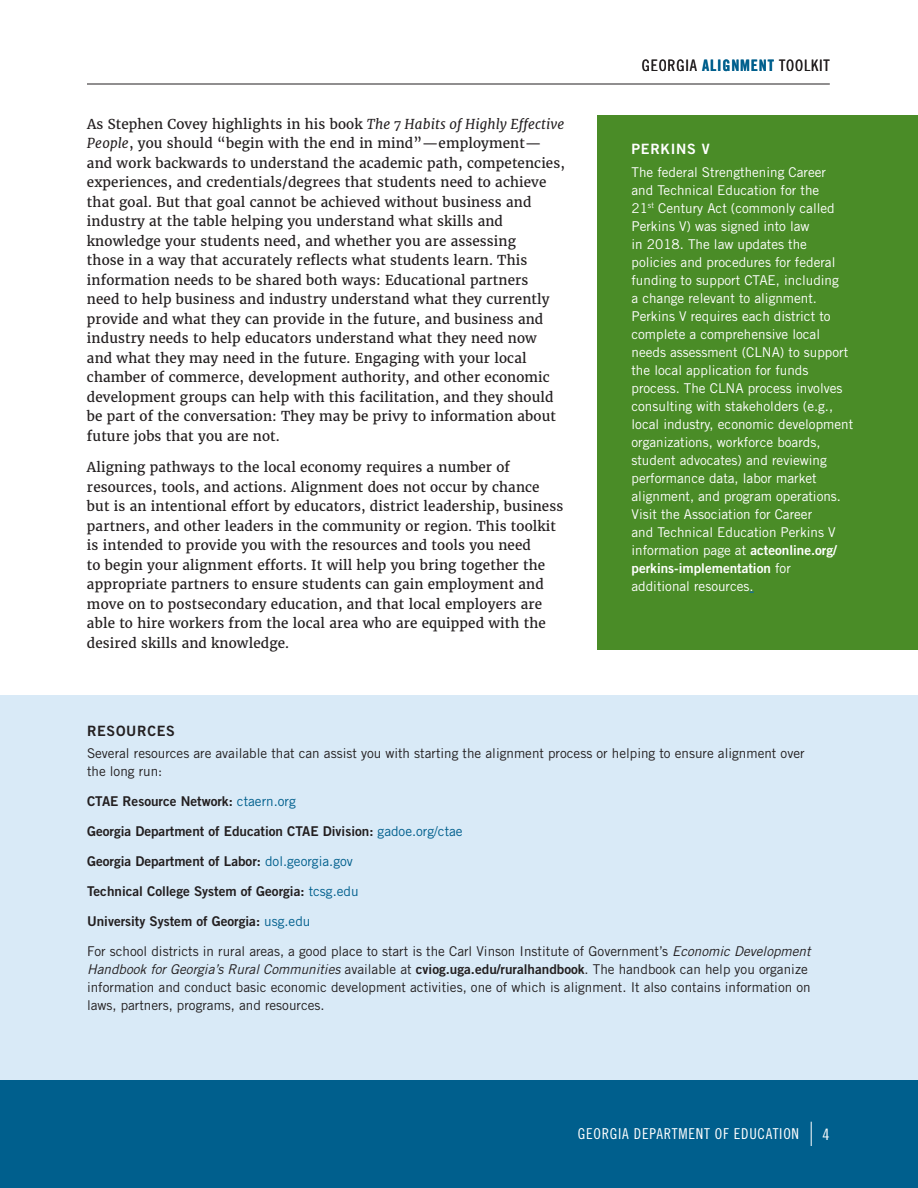
<style>
.page{position:relative;width:918px;height:1188px;background:#fff}
.page>*{position:absolute;margin:0;border:0;box-sizing:border-box;transform-origin:0 0}
.t1{font:15.75px "Trade Gothic LT Std Cn 18";letter-spacing:.05em;color:#231f20}
.t2{font:15.75px "Trade Gothic LT Std Cn 18";color:#fff}
.t3{font:15px "Trade Gothic LT Std Cn 18";letter-spacing:.05em;color:#fff}
.t4{font:14.25px "Trade Gothic LT Std Bd 2";letter-spacing:.05em;color:#231f20}
.t5{font:14.25px "Trade Gothic LT Std Bd 2";letter-spacing:.05em;color:#fff}
.t6{font:13.5px/19.5px "Merriweather";letter-spacing:.01em;color:#231f20}
.Sidebar_text{font:13.5px/18px "Trade Gothic LT Std";color:#fff}
.Sidebar_text-2{font:13.5px/18px "Trade Gothic LT Std";color:#231f20}
.Sidebar_text-3{font:13.5px "Trade Gothic LT Std Bd 2";color:#231f20}
.s1{font-style:italic}
.s2{font-family:"Trade Gothic LT Std Bd Cn 20";color:#005f8d}
.s3{font-family:"Trade Gothic LT Std Bd 2"}
.s4{font-family:"Trade Gothic LT Std";color:#005f8d}
</style>
<div class="page">
<div style="left:0;top:1080px;width:918px;height:108px;background:#005f8d"></div>
<hr style="left:87px;top:84px;width:743px;height:1px;background:#231f20">
<div style="left:598px;top:116px;width:320px;height:534px;background:#4a8c27"></div>
<div style="left:0;top:695px;width:918px;height:384px;background:#d9eaf7"></div>
<svg style="left:811px;top:1122px;width:1px;height:24px"></svg>
<p class="t6" style="left:87px;top:114px;width:479px">As Stephen Covey highlights in his book <span class="s1">The 7 Habits of Highly Effective People</span>, you should “begin with the end in mind”—employment— and work backwards to understand the academic path, competencies, experiences, and credentials/degrees that students need to achieve that goal. But that goal cannot be achieved without business and industry at the table helping you understand what skills and knowledge your students need, and whether you are assessing<br>those in a way that accurately reflects what students learn. This information needs to be shared both ways: Educational partners<br>need to help business and industry understand what they currently provide and what they can provide in the future, and business and industry needs to help educators understand what they need now and what they may need in the future. Engaging with your local chamber of commerce, development authority, and other economic development groups can help with this facilitation, and they should be part of the conversation: They may be privy to information about future jobs that you are not.</p>
<p class="t6" style="left:87px;top:457px;width:478px">Aligning pathways to the local economy requires a number of resources, tools, and actions. Alignment does not occur by chance but is an intentional effort by educators, district leadership, business partners, and other leaders in the community or region. This toolkit is intended to provide you with the resources and tools you need<br>to begin your alignment efforts. It will help you bring together the appropriate partners to ensure students can gain employment and move on to postsecondary education, and that local employers are able to hire workers from the local area who are equipped with the desired skills and knowledge.</p>
<p class="t1" style="left:642px;top:56px;width:189px">GEORGIA <span class="s2">ALIGNMENT</span> TOOLKIT</p>
<p class="t5" style="left:632px;top:140px;width:80px">PERKINS V</p>
<p class="Sidebar_text" style="left:631px;top:163px;width:223px">The federal Strengthening Career<br>and Technical Education for the<br>21<sup>st</sup> Century Act (commonly called Perkins V) was signed into law<br>in 2018. The law updates the policies and procedures for federal funding to support CTAE, including<br>a change relevant to alignment.<br>Perkins V requires each district to complete a comprehensive local needs assessment (CLNA) to support the local application for funds process. The CLNA process involves consulting with stakeholders (e.g., local industry, economic development organizations, workforce boards, student advocates) and reviewing performance data, labor market alignment, and program operations.<br>Visit the Association for Career<br>and Technical Education Perkins V information page at <span class="s3">acteonline.org/ perkins-implementation</span> for<br>additional resources.</p>
<p class="t4" style="left:87px;top:722px;width:90px">RESOURCES</p>
<p class="Sidebar_text-2" style="left:87px;top:745px;width:719px">Several resources are available that can assist you with starting the alignment process or helping to ensure alignment over the long run:</p>
<p class="Sidebar_text-3" style="left:87px;top:793px;width:210px">CTAE Resource Network: <span class="s4">ctaern.org</span></p>
<p class="Sidebar_text-3" style="left:87px;top:823px;width:377px">Georgia Department of Education CTAE Division: <span class="s4">gadoe.org/ctae</span></p>
<p class="Sidebar_text-3" style="left:87px;top:853px;width:267px">Georgia Department of Labor: <span class="s4">dol.georgia.gov</span></p>
<p class="Sidebar_text-3" style="left:87px;top:883px;width:273px">Technical College System of Georgia: <span class="s4">tcsg.edu</span></p>
<p class="Sidebar_text-3" style="left:87px;top:913px;width:225px">University System of Georgia: <span class="s4">usg.edu</span></p>
<p class="Sidebar_text-2" style="left:87px;top:942px;width:725px">For school districts in rural areas, a good place to start is the Carl Vinson Institute of Government’s <span class="s1">Economic Development Handbook for Georgia’s Rural Communities</span> available at <span class="s3">cviog.uga.edu/ruralhandbook</span>. The handbook can help you organize information and conduct basic economic development activities, one of which is alignment. It also contains information on laws, partners, programs, and resources.</p>
<p class="t3" style="left:578px;top:1125px;width:223px">GEORGIA DEPARTMENT OF EDUCATION</p>
<p class="t2" style="left:823px;top:1125px;width:9px">4</p>
</div>
